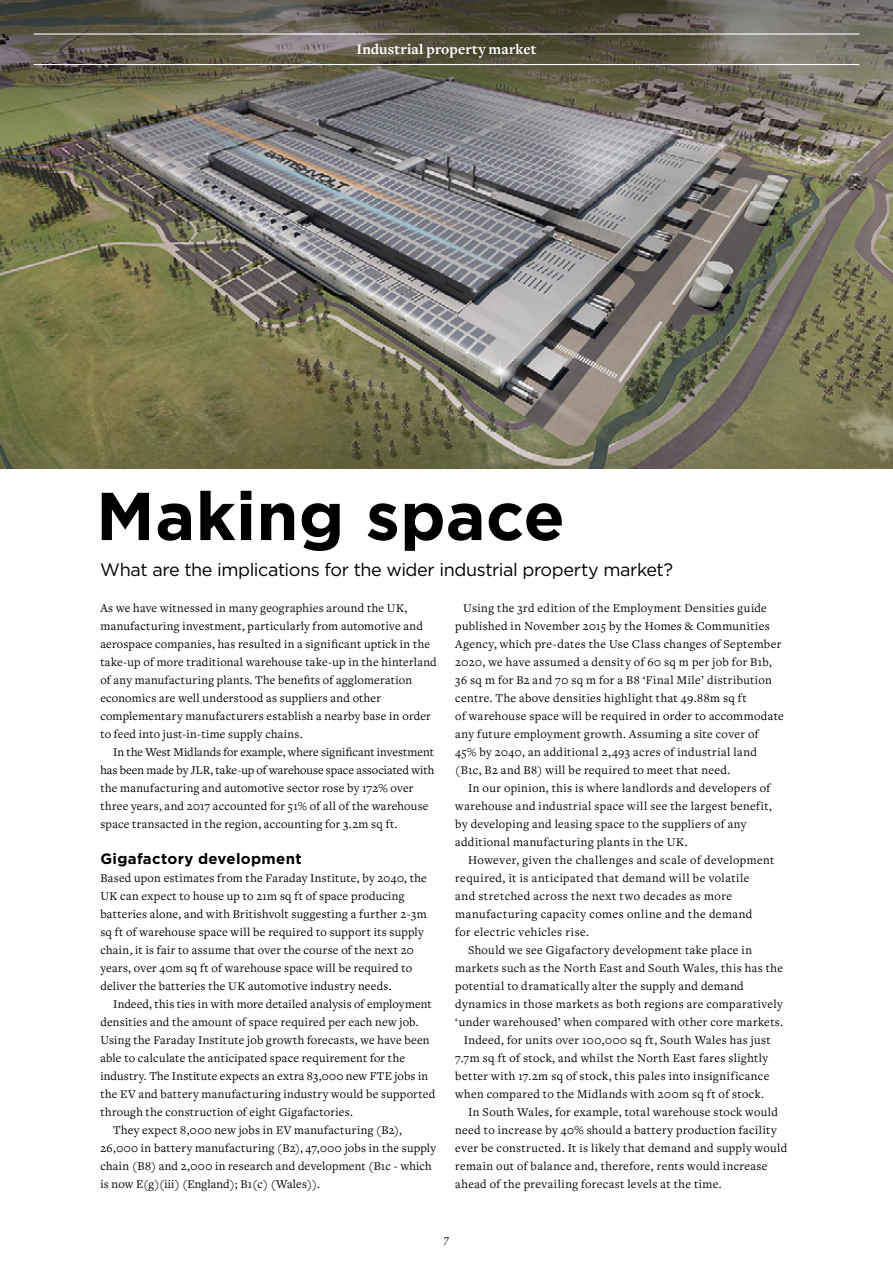
<style>
.page{position:relative;width:893px;height:1263px;background:#fff}
.page>*{position:absolute;margin:0;border:0;box-sizing:border-box;transform-origin:0 0}
.t1{font:700 67.5px "Gotham";letter-spacing:.005em;color:#000}
.t2{font:18px "Gotham";letter-spacing:-.025em;color:#000}
.t3{font:700 15px "Freight Text Pro";letter-spacing:.01em;color:#fff}
.t4{font:700 15px "Gotham";letter-spacing:.02em;color:#000}
.t5{font:12.3px/18px "Freight Text Pro";letter-spacing:.025em;color:#000}
.t6{font:12.3px "Freight Text Pro";letter-spacing:.045em;color:#000}
.t7{font:italic 12px "Freight Text Pro";color:#000}
</style>
<div class="page">
<img style="left:0;top:162px;width:893px;height:306px">
<svg style="left:0;top:0;width:893px;height:162px;background:#6e6b5f"></svg>
<hr style="left:34px;top:64px;width:825px;height:1px;background:#fff">
<hr style="left:34px;top:33px;width:825px;height:2px;background:#fff">
<p class="t3" style="left:357px;top:40px;width:181px">Industrial property market</p>
<h1 class="t1" style="left:96px;top:471px;width:470px">Making space</h1>
<h2 class="t2" style="left:100px;top:558px;width:574px">What are the implications for the wider industrial property market?</h2>
<p class="t5" style="left:100px;top:599px;width:338px">As we have witnessed in many geographies around the UK, manufacturing investment, particularly from automotive and aerospace companies, has resulted in a significant uptick in the take-up of more traditional warehouse take-up in the hinterland of any manufacturing plants. The benefits of agglomeration economics are well understood as suppliers and other complementary manufacturers establish a nearby base in order to feed into just-in-time supply chains.</p>
<p class="t5" style="left:100px;top:743px;width:335px;text-indent:13px">In the West Midlands for example, where significant investment has been made by JLR, take-up of warehouse space associated with the manufacturing and automotive sector rose by 172% over three years, and 2017 accounted for 51% of all of the warehouse space transacted in the region, accounting for 3.2m sq ft.</p>
<p class="t4" style="left:100px;top:849px;width:203px">Gigafactory development</p>
<p class="t5" style="left:100px;top:869px;width:328px">Based upon estimates from the Faraday Institute, by 2040, the UK can expect to house up to 21m sq ft of space producing batteries alone, and with Britishvolt suggesting a further 2-3m sq ft of warehouse space will be required to support its supply chain, it is fair to assume that over the course of the next 20 years, over 40m sq ft of warehouse space will be required to deliver the batteries the UK automotive industry needs.</p>
<p class="t5" style="left:113px;top:995px;width:320px">Indeed, this ties in with more detailed analysis of employment</p>
<p class="t5" style="left:100px;top:1013px;width:320px">densities and the amount of space required per each new job.</p>
<p class="t5" style="left:100px;top:1031px;width:331px">Using the Faraday Institute job growth forecasts, we have been</p>
<p class="t5" style="left:100px;top:1049px;width:306px">able to calculate the anticipated space requirement for the</p>
<p class="t5" style="left:100px;top:1067px;width:329px">industry. The Institute expects an extra 83,000 new FTE jobs in</p>
<p class="t5" style="left:100px;top:1085px;width:336px">the EV and battery manufacturing industry would be supported</p>
<p class="t5" style="left:100px;top:1103px;width:254px">through the construction of eight Gigafactories.</p>
<p class="t5" style="left:113px;top:1121px;width:290px">They expect 8,000 new jobs in EV manufacturing (B2),</p>
<p class="t5" style="left:100px;top:1139px;width:337px">26,000 in battery manufacturing (B2), 47,000 jobs in the supply</p>
<p class="t5" style="left:100px;top:1157px;width:333px">chain (B8) and 2,000 in research and development (B1c - which</p>
<p class="t5" style="left:100px;top:1175px;width:221px">is now E(g)(iii) (England); B1(c) (Wales)).</p>
<p class="t5" style="left:455px;top:599px;width:330px;text-indent:8px">Using the 3rd edition of the Employment Densities guide published in November 2015 by the Homes &amp; Communities Agency, which pre-dates the Use Class changes of September 2020, we have assumed a density of 60 sq m per job for B1b, 36 sq m for B2 and 70 sq m for a B8 ‘Final Mile’ distribution centre. The above densities highlight that 49.88m sq ft<br>of warehouse space will be required in order to accommodate any future employment growth. Assuming a site cover of<br>45% by 2040, an additional 2,493 acres of industrial land (B1c, B2 and B8) will be required to meet that need.</p>
<p class="t5" style="left:455px;top:779px;width:318px;text-indent:13px">In our opinion, this is where landlords and developers of warehouse and industrial space will see the largest benefit, by developing and leasing space to the suppliers of any additional manufacturing plants in the UK.</p>
<p class="t5" style="left:468px;top:851px;width:308px">However, given the challenges and scale of development</p>
<p class="t5" style="left:455px;top:869px;width:296px">required, it is anticipated that demand will be volatile</p>
<p class="t5" style="left:455px;top:887px;width:278px">and stretched across the next two decades as more</p>
<p class="t6" style="left:455px;top:906px;width:299px">manufacturing capacity comes online and the demand</p>
<p class="t5" style="left:455px;top:923px;width:135px">for electric vehicles rise.</p>
<p class="t5" style="left:468px;top:941px;width:286px">Should we see Gigafactory development take place in</p>
<p class="t5" style="left:455px;top:959px;width:329px">markets such as the North East and South Wales, this has the</p>
<p class="t5" style="left:455px;top:977px;width:290px">potential to dramatically alter the supply and demand</p>
<p class="t5" style="left:455px;top:995px;width:329px">dynamics in those markets as both regions are comparatively</p>
<p class="t5" style="left:455px;top:1013px;width:329px">‘under warehoused’ when compared with other core markets.</p>
<p class="t5" style="left:464px;top:1031px;width:309px">Indeed, for units over 100,000 sq ft, South Wales has just</p>
<p class="t5" style="left:455px;top:1049px;width:314px">7.7m sq ft of stock, and whilst the North East fares slightly</p>
<p class="t5" style="left:455px;top:1067px;width:316px">better with 17.2m sq of stock, this pales into insignificance</p>
<p class="t5" style="left:455px;top:1085px;width:310px">when compared to the Midlands with 200m sq ft of stock.</p>
<p class="t5" style="left:468px;top:1103px;width:311px">In South Wales, for example, total warehouse stock would</p>
<p class="t5" style="left:455px;top:1121px;width:323px">need to increase by 40% should a battery production facility</p>
<p class="t5" style="left:455px;top:1139px;width:333px">ever be constructed. It is likely that demand and supply would</p>
<p class="t5" style="left:455px;top:1157px;width:314px">remain out of balance and, therefore, rents would increase</p>
<p class="t5" style="left:455px;top:1175px;width:268px">ahead of the prevailing forecast levels at the time.</p>
<p class="t7" style="left:444px;top:1231px;width:7px">7</p>
</div>
